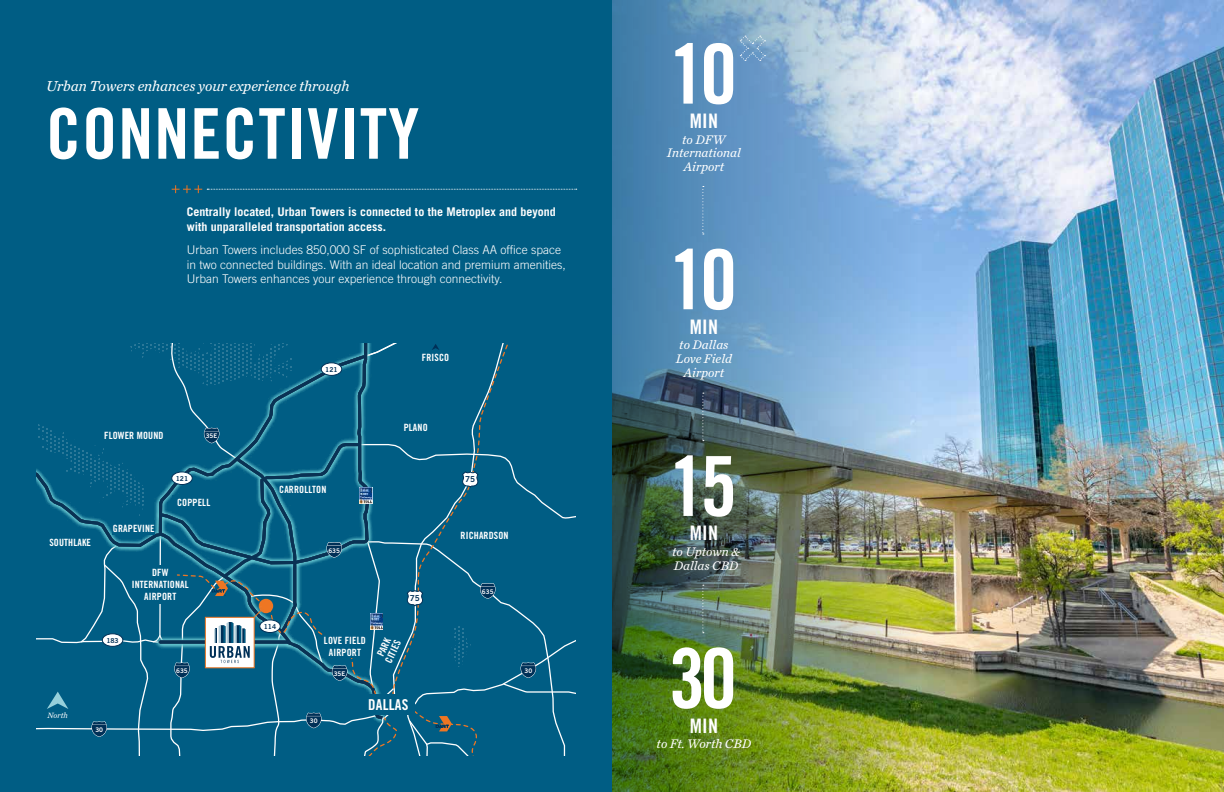
<style>
.page{position:relative;width:1224px;height:792px;background:#fff}
.page>*{position:absolute;margin:0;border:0;box-sizing:border-box;transform-origin:0 0}
.t1{font:82.9px "Trade Gothic LT Std Bd Cn 20";letter-spacing:-.065em;color:#fff}
.t2{font:70px "Trade Gothic LT Std Bd Cn 20";letter-spacing:.015em;color:#fff}
.t3{font:20px "Trade Gothic LT Std Bd Cn 20";letter-spacing:.015em;color:#fff}
.t4{font:italic 15px "Chronicle Text G2";color:#fff}
.t5{font:15px "Trade Gothic LT Std Bd Cn 20";letter-spacing:.015em;color:#fff}
.t6{font:italic 13px/13.6px "Chronicle Text G2";color:#fff;text-align:center}
.t7{font:300 12px/14.4px "Trade Gothic LT Std";color:#fff}
.t8{font:700 12px/14.4px "Trade Gothic LT Std";color:#fff}
.t9{font:10px/12px "Trade Gothic LT Std Bd Cn 20";letter-spacing:.015em;color:#fff;text-align:center}
.t10{font:8.2px "Trade Gothic LT Std Bd 2";color:#003057}
.t11{font:italic 8px "Chronicle Text G2";color:#fff}
.t12{font:6.8px "Trade Gothic LT Std Bd 2";color:#003057}
.t13{font:6.3px "Trade Gothic LT Std Bd 2";color:#fff}
</style>
<div class="page">
<div style="left:0;top:0;width:612px;height:792px;background:#005d84"></div>
<img style="left:918px;top:0;width:306px;height:792px">
<img style="left:612px;top:0;width:306px;height:792px">
<svg style="left:702px;top:186px;width:2px;height:48px"></svg>
<svg style="left:702px;top:393px;width:2px;height:48px"></svg>
<svg style="left:702px;top:585px;width:2px;height:48px"></svg>
<svg style="left:740px;top:35px;width:26px;height:26px"></svg>
<svg style="left:172px;top:185px;width:405px;height:8px"></svg>
<svg style="left:36px;top:344px;width:540px;height:412px"></svg>
<p class="t4" style="left:46px;top:74px;width:305px">Urban Towers enhances your experience through</p>
<h2 class="t2" style="left:46px;top:91px;width:375px">CONNECTIVITY</h2>
<p class="t8" style="left:187px;top:205px;width:370px">Centrally located, Urban Towers is connected to the Metroplex and beyond with unparalleled transportation access.</p>
<p class="t7" style="left:187px;top:243px;width:380px">Urban Towers includes 850,000 SF of sophisticated Class AA office space in two connected buildings. With an ideal location and premium amenities,<br>Urban Towers enhances your experience through connectivity.</p>
<p class="t9" style="left:104px;top:429px;width:61px">FLOWER MOUND</p>
<p class="t13" style="left:206px;top:432px;width:13px">35E</p>
<p class="t9" style="left:49px;top:536px;width:43px">SOUTHLAKE</p>
<p class="t12" style="left:176px;top:474px;width:14px">121</p>
<p class="t9" style="left:113px;top:522px;width:43px">GRAPEVINE</p>
<p class="t9" style="left:177px;top:497px;width:35px">COPPELL</p>
<p class="t9" style="left:132px;top:566px;width:58px">DFW<br>INTERNATIONAL<br>AIRPORT</p>
<p class="t12" style="left:106px;top:636px;width:14px">183</p>
<p class="t13" style="left:176px;top:667px;width:13px">635</p>
<p class="t11" style="left:47px;top:709px;width:22px">North</p>
<p class="t13" style="left:95px;top:726px;width:9px">30</p>
<p class="t12" style="left:325px;top:365px;width:14px">121</p>
<p class="t9" style="left:422px;top:351px;width:29px">FRISCO</p>
<p class="t9" style="left:279px;top:483px;width:49px">CARROLLTON</p>
<p class="t9" style="left:404px;top:422px;width:25px">PLANO</p>
<p class="t12" style="left:264px;top:622px;width:14px">114</p>
<p class="t13" style="left:328px;top:547px;width:13px">635</p>
<p class="t10" style="left:410px;top:593px;width:12px">75</p>
<p class="t9" style="left:324px;top:635px;width:43px">LOVE FIELD<br>AIRPORT</p>
<p class="t13" style="left:334px;top:670px;width:13px">35E</p>
<p class="t9" style="left:374px;top:656px;width:26px;line-height:10px;text-align:left;rotate:-65deg">PARK<br>CITIES</p>
<p class="t13" style="left:310px;top:717px;width:9px">30</p>
<p class="t5" style="left:368px;top:696px;width:42px">DALLAS</p>
<p class="t10" style="left:465px;top:474px;width:12px">75</p>
<p class="t9" style="left:461px;top:529px;width:50px">RICHARDSON</p>
<p class="t13" style="left:482px;top:588px;width:13px">635</p>
<p class="t13" style="left:524px;top:667px;width:9px">30</p>
<h1 class="t1" style="left:669px;top:24px;width:70px">10</h1>
<h3 class="t3" style="left:690px;top:109px;width:30px">MIN</h3>
<p class="t6" style="left:667px;top:132px;width:75px">to DFW<br>International<br>Airport</p>
<h1 class="t1" style="left:669px;top:229px;width:70px">10</h1>
<h3 class="t3" style="left:690px;top:314px;width:30px">MIN</h3>
<p class="t6" style="left:676px;top:338px;width:58px">to Dallas<br>Love Field<br>Airport</p>
<h1 class="t1" style="left:669px;top:436px;width:70px">15</h1>
<h3 class="t3" style="left:690px;top:521px;width:30px">MIN</h3>
<p class="t6" style="left:672px;top:544px;width:69px;text-align:left">to Uptown &amp;<br>Dallas CBD</p>
<h1 class="t1" style="left:669px;top:628px;width:70px">30</h1>
<h3 class="t3" style="left:690px;top:713px;width:30px">MIN</h3>
<p class="t6" style="left:657px;top:736px;width:96px">to Ft. Worth CBD</p>
</div>
